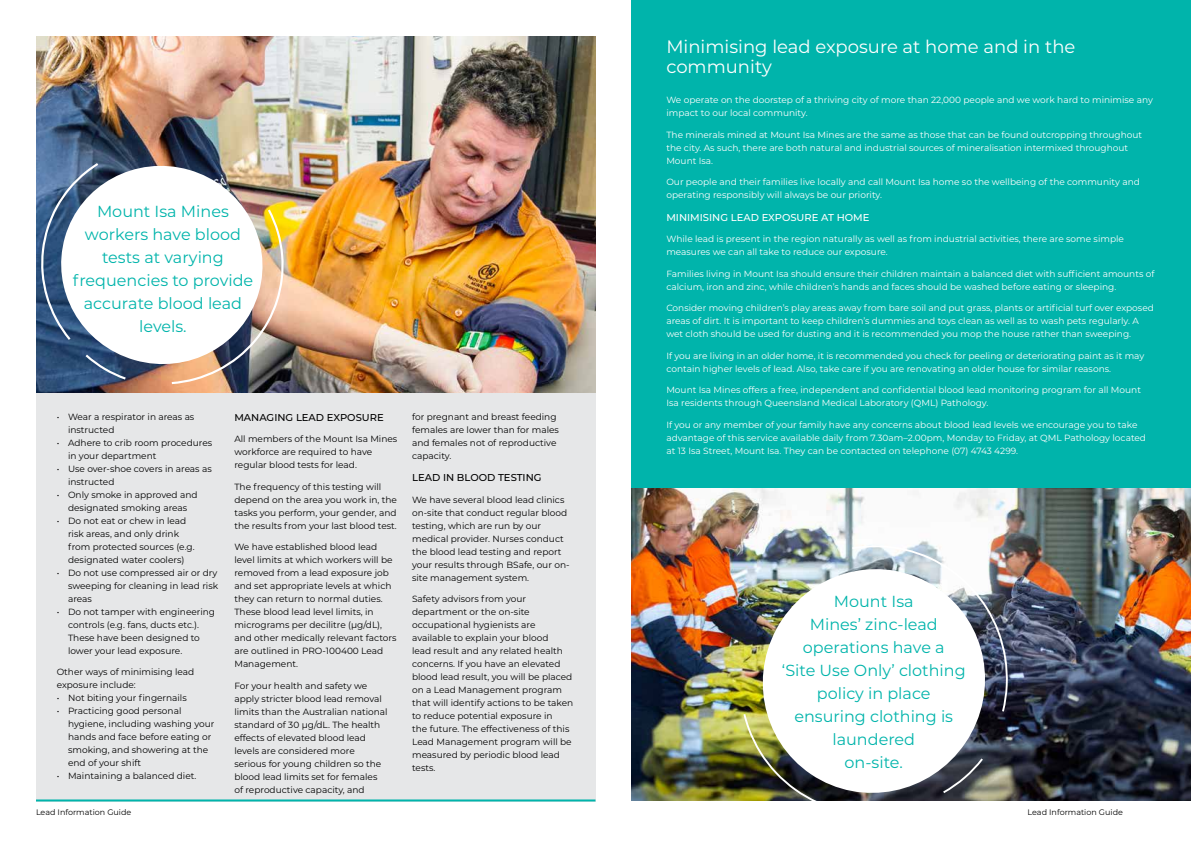
<style>
.page{position:relative;width:1191px;height:842px;background:#fff}
.page>*{position:absolute;margin:0;border:0;box-sizing:border-box;transform-origin:0 0}
.t1{font:18px/20px "Montserrat";color:#fff}
.t2{font:16px/23px "Montserrat";color:#00b4ab;text-align:center}
.t3{font:500 10px "Montserrat";color:#000}
.t4{font:500 10px "Montserrat";color:#fff}
.t5{font:9px/13px "Montserrat";color:#000}
.t6{font:9px/13px "Montserrat";color:#fff}
.t7{font:8px "Montserrat";color:#000}
</style>
<div class="page">
<div style="left:36px;top:393px;width:559px;height:408px;background:#e6e7e8"></div>
<img style="left:36px;top:36px;width:559px;height:357px">
<hr style="left:36px;top:799px;width:559px;height:2px;background:#00b4ab">
<img style="left:50px;top:155px;width:224px;height:220px">
<svg style="left:40px;top:161px;width:61px;height:181px"></svg>
<img style="left:169px;top:207px;width:116px;height:178px">
<svg style="left:83px;top:352px;width:45px;height:29px"></svg>
<div style="left:631px;top:0;width:560px;height:799px;background:#00b4ab"></div>
<img style="left:631px;top:489px;width:560px;height:311px">
<img style="left:742px;top:545px;width:266px;height:256px">
<h2 class="t2" style="left:73px;top:199px;width:182px">Mount Isa Mines workers have blood tests at varying frequencies to provide accurate blood lead levels.</h2>
<p class="t5" style="left:68px;top:410px;width:128px;text-indent:-11px">• Wear a respirator in areas as instructed</p>
<p class="t5" style="left:68px;top:436px;width:146px;text-indent:-11px">• Adhere to crib room procedures in your department</p>
<p class="t5" style="left:68px;top:462px;width:145px;text-indent:-11px">• Use over-shoe covers in areas as instructed</p>
<p class="t5" style="left:57px;top:488px;width:142px;text-align:center">• Only smoke in approved and designated smoking areas</p>
<p class="t5" style="left:68px;top:514px;width:128px;text-indent:-11px">• Do not eat or chew in lead risk areas, and only drink from protected sources (e.g. designated water coolers)</p>
<p class="t5" style="left:68px;top:566px;width:152px;text-align:justify;text-indent:-11px">• Do not use compressed air or dry sweeping for cleaning in lead risk areas</p>
<p class="t5" style="left:68px;top:605px;width:149px;text-indent:-11px">• Do not tamper with engineering controls (e.g. fans, ducts etc.).<br>These have been designed to lower your lead exposure.</p>
<p class="t5" style="left:57px;top:665px;width:139px">Other ways of minimising lead exposure include:</p>
<p class="t5" style="left:57px;top:691px;width:132px">• Not biting your fingernails</p>
<p class="t5" style="left:68px;top:704px;width:148px;text-indent:-11px">• Practicing good personal hygiene, including washing your hands and face before eating or smoking, and showering at the end of your shift</p>
<p class="t5" style="left:57px;top:769px;width:141px">• Maintaining a balanced diet.</p>
<p class="t3" style="left:234px;top:410px;width:151px">MANAGING LEAD EXPOSURE</p>
<p class="t5" style="left:234px;top:432px;width:164px">All members of the Mount Isa Mines workforce are required to have regular blood tests for lead.</p>
<p class="t5" style="left:234px;top:480px;width:164px">The frequency of this testing will depend on the area you work in, the tasks you perform, your gender, and the results from your last blood test.</p>
<p class="t5" style="left:234px;top:540px;width:164px">We have established blood lead level limits at which workers will be removed from a lead exposure job and set appropriate levels at which they can return to normal duties.<br>These blood lead level limits, in micrograms per decilitre (μg/dL), and other medically relevant factors are outlined in PRO-100400 Lead<br>Management.</p>
<p class="t5" style="left:234px;top:679px;width:155px">For your health and safety we apply stricter blood lead removal limits than the Australian national standard of 30 μg/dL. The health effects of elevated blood lead levels are considered more serious for young children so the blood lead limits set for females of reproductive capacity, and</p>
<p class="t5" style="left:412px;top:410px;width:148px">for pregnant and breast feeding females are lower than for males and females not of reproductive capacity.</p>
<p class="t3" style="left:412px;top:471px;width:131px">LEAD IN BLOOD TESTING</p>
<p class="t5" style="left:412px;top:493px;width:159px">We have several blood lead clinics on-site that conduct regular blood testing, which are run by our medical provider. Nurses conduct the blood lead testing and report your results through BSafe, our on&shy;site management system.</p>
<p class="t5" style="left:412px;top:592px;width:163px">Safety advisors from your department or the on-site occupational hygienists are available to explain your blood<br>lead result and any related health concerns. If you have an elevated blood lead result, you will be placed on a Lead Management program that will identify actions to be taken to reduce potential exposure in<br>the future. The effectiveness of this<br>Lead Management program will be measured by periodic blood lead tests.</p>
<h1 class="t1" style="left:666px;top:36px;width:410px">Minimising lead exposure at home and in the community</h1>
<p class="t6" style="left:666px;top:93px;width:488px">We operate on the doorstep of a thriving city of more than 22,000 people and we work hard to minimise any impact to our local community.</p>
<p class="t6" style="left:666px;top:128px;width:477px">The minerals mined at Mount Isa Mines are the same as those that can be found outcropping throughout the city. As such, there are both natural and industrial sources of mineralisation intermixed throughout<br>Mount Isa.</p>
<p class="t6" style="left:666px;top:175px;width:475px">Our people and their families live locally and call Mount Isa home so the wellbeing of the community and operating responsibly will always be our priority.</p>
<p class="t4" style="left:666px;top:210px;width:205px">MINIMISING LEAD EXPOSURE AT HOME</p>
<p class="t6" style="left:666px;top:232px;width:459px">While lead is present in the region naturally as well as from industrial activities, there are some simple measures we can all take to reduce our exposure.</p>
<p class="t6" style="left:666px;top:267px;width:489px">Families living in Mount Isa should ensure their children maintain a balanced diet with sufficient amounts of calcium, iron and zinc, while children’s hands and faces should be washed before eating or sleeping.</p>
<p class="t6" style="left:666px;top:301px;width:489px">Consider moving children’s play areas away from bare soil and put grass, plants or artificial turf over exposed areas of dirt. It is important to keep children’s dummies and toys clean as well as to wash pets regularly. A wet cloth should be used for dusting and it is recommended you mop the house rather than sweeping.</p>
<p class="t6" style="left:666px;top:349px;width:479px">If you are living in an older home, it is recommended you check for peeling or deteriorating paint as it may contain higher levels of lead. Also, take care if you are renovating an older house for similar reasons.</p>
<p class="t6" style="left:666px;top:383px;width:476px">Mount Isa Mines offers a free, independent and confidential blood lead monitoring program for all Mount<br>Isa residents through Queensland Medical Laboratory (QML) Pathology.</p>
<p class="t6" style="left:666px;top:418px;width:481px">If you or any member of your family have any concerns about blood lead levels we encourage you to take advantage of this service available daily from 7.30am–2.00pm, Monday to Friday, at QML Pathology located at 13 Isa Street, Mount Isa. They can be contacted on telephone (07) 4743 4299.</p>
<h2 class="t2" style="left:781px;top:590px;width:185px">Mount Isa<br>Mines’ zinc-lead operations have a<br>‘Site Use Only’ clothing policy in place ensuring clothing is laundered<br>on-site.</h2>
<p class="t7" style="left:36px;top:807px;width:97px">Lead Information Guide</p>
<p class="t7" style="left:1027px;top:807px;width:97px">Lead Information Guide</p>
</div>
